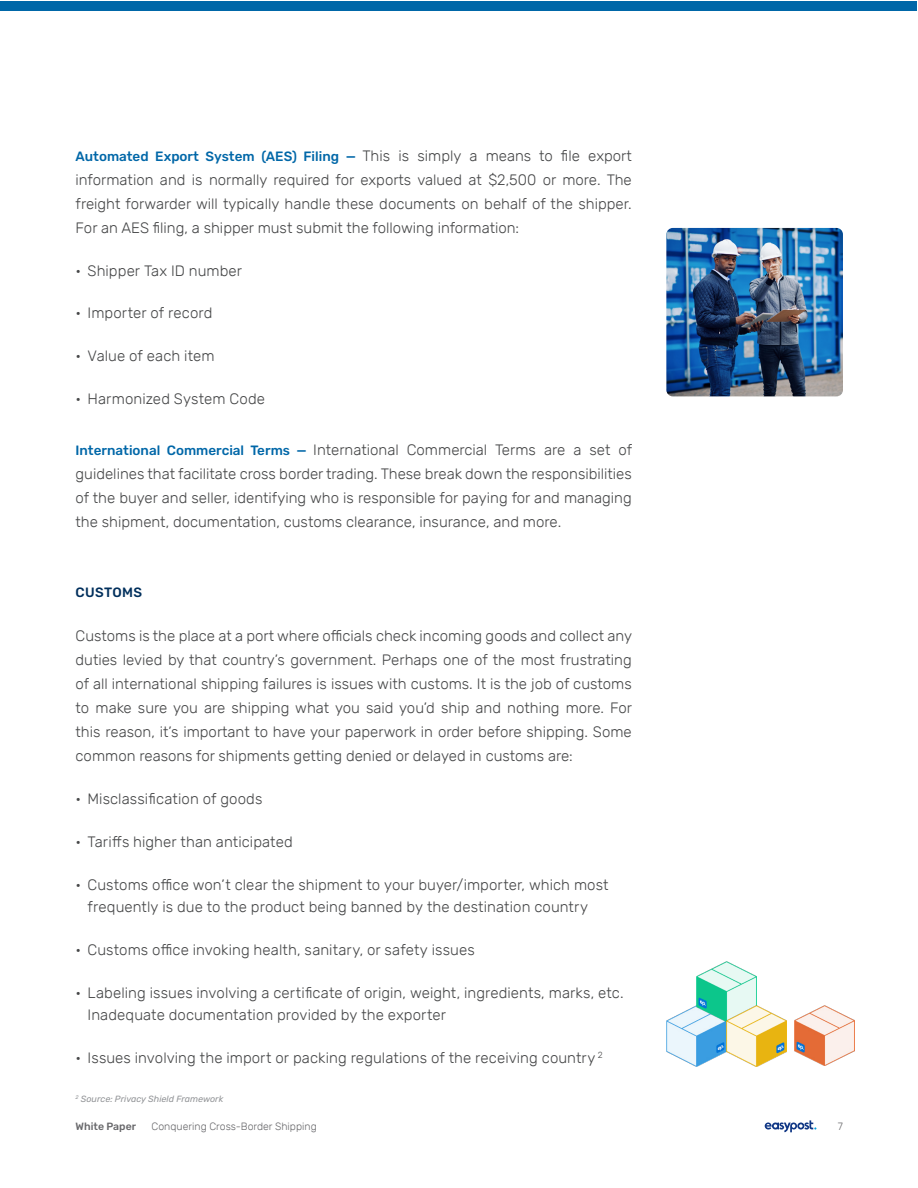
<style>
.page{position:relative;width:918px;height:1188px;background:#fff}
.page>*{position:absolute;margin:0;border:0;box-sizing:border-box;transform-origin:0 0}
.Paragraph{font:300 15px/24px "Rubik";letter-spacing:.005em;color:#464748;text-align:justify}
.Heading_4{font:300 15px/24px "Rubik";color:#464748;text-align:justify}
.Heading_4-2{font:500 13.5px "Rubik";color:#0067a8}
.Heading_3{font:500 13.5px "Rubik";letter-spacing:.025em;color:#002f5c}
.t1{font:300 10.5px "Rubik";color:#67676a}
.t2{font:500 10.5px "Rubik";color:#67676a}
.Paragraph-2{font:italic 9px "Rubik";color:#939598}
.s1{font-weight:300;font-size:15px;color:#464748}
.s2{font-weight:500;font-size:13.5px;color:#0067a8}
</style>
<div class="page">
<svg style="left:765px;top:1120px;width:51px;height:12px"></svg>
<div style="left:1px;top:1px;width:916px;height:9px;background:#0067a8"></div>
<img style="left:666px;top:1005px;width:121px;height:61px">
<img style="left:697px;top:961px;width:59px;height:60px">
<img style="left:795px;top:1005px;width:59px;height:61px">
<img style="left:666px;top:228px;width:177px;height:168px">
<p class="Heading_4-2" style="left:76px;top:149px;width:558px">Automated Export System (AES) Filing — <span class="s1">This is simply a means to file export</span></p>
<p class="Heading_4" style="left:76px;top:168px;width:558px">information and is normally required for exports valued at $2,500 or more. The freight forwarder will typically handle these documents on behalf of the shipper.<br>For an AES filing, a shipper must submit the following information:</p>
<p class="Paragraph" style="left:76px;top:259px;width:168px">• Shipper Tax ID number</p>
<p class="Paragraph" style="left:76px;top:302px;width:138px">• Importer of record</p>
<p class="Paragraph" style="left:76px;top:344px;width:140px">• Value of each item</p>
<p class="Paragraph" style="left:76px;top:387px;width:191px">• Harmonized System Code</p>
<p class="Heading_4" style="left:76px;top:438px;width:558px"><span class="s2">International Commercial Terms —</span> International Commercial Terms are a set of guidelines that facilitate cross border trading. These break down the responsibilities of the buyer and seller, identifying who is responsible for paying for and managing the shipment, documentation, customs clearance, insurance, and more.</p>
<p class="Heading_3" style="left:76px;top:585px;width:68px">CUSTOMS</p>
<p class="Paragraph" style="left:76px;top:625px;width:558px">Customs is the place at a port where officials check incoming goods and collect any duties levied by that country’s government. Perhaps one of the most frustrating of all international shipping failures is issues with customs. It is the job of customs to make sure you are shipping what you said you’d ship and nothing more. For this reason, it’s important to have your paperwork in order before shipping. Some common reasons for shipments getting denied or delayed in customs are:</p>
<p class="Paragraph" style="left:76px;top:787px;width:188px">• Misclassification of goods</p>
<p class="Paragraph" style="left:76px;top:830px;width:219px">• Tariffs higher than anticipated</p>
<p class="Paragraph" style="left:76px;top:874px;width:535px;line-height:22.5px;text-align:center">• Customs office won’t clear the shipment to your buyer/importer, which most frequently is due to the product being banned by the destination country</p>
<p class="Paragraph" style="left:76px;top:938px;width:401px">• Customs office invoking health, sanitary, or safety issues</p>
<p class="Paragraph" style="left:88px;top:982px;width:546px;line-height:22.5px;text-indent:-12px">• Labeling issues involving a certificate of origin, weight, ingredients, marks, etc. ●<br>Inadequate documentation provided by the exporter</p>
<p class="Paragraph" style="left:76px;top:1046px;width:529px">• Issues involving the import or packing regulations of the receiving country <sup>2</sup></p>
<p class="Paragraph-2" style="left:76px;top:1094px;width:149px"><sup>2</sup> Source: Privacy Shield Framework</p>
<p class="t2" style="left:76px;top:1120px;width:62px">White Paper</p>
<p class="t1" style="left:152px;top:1120px;width:167px">Conquering Cross-Border Shipping</p>
<p class="t1" style="left:838px;top:1120px;width:7px">7</p>
</div>
